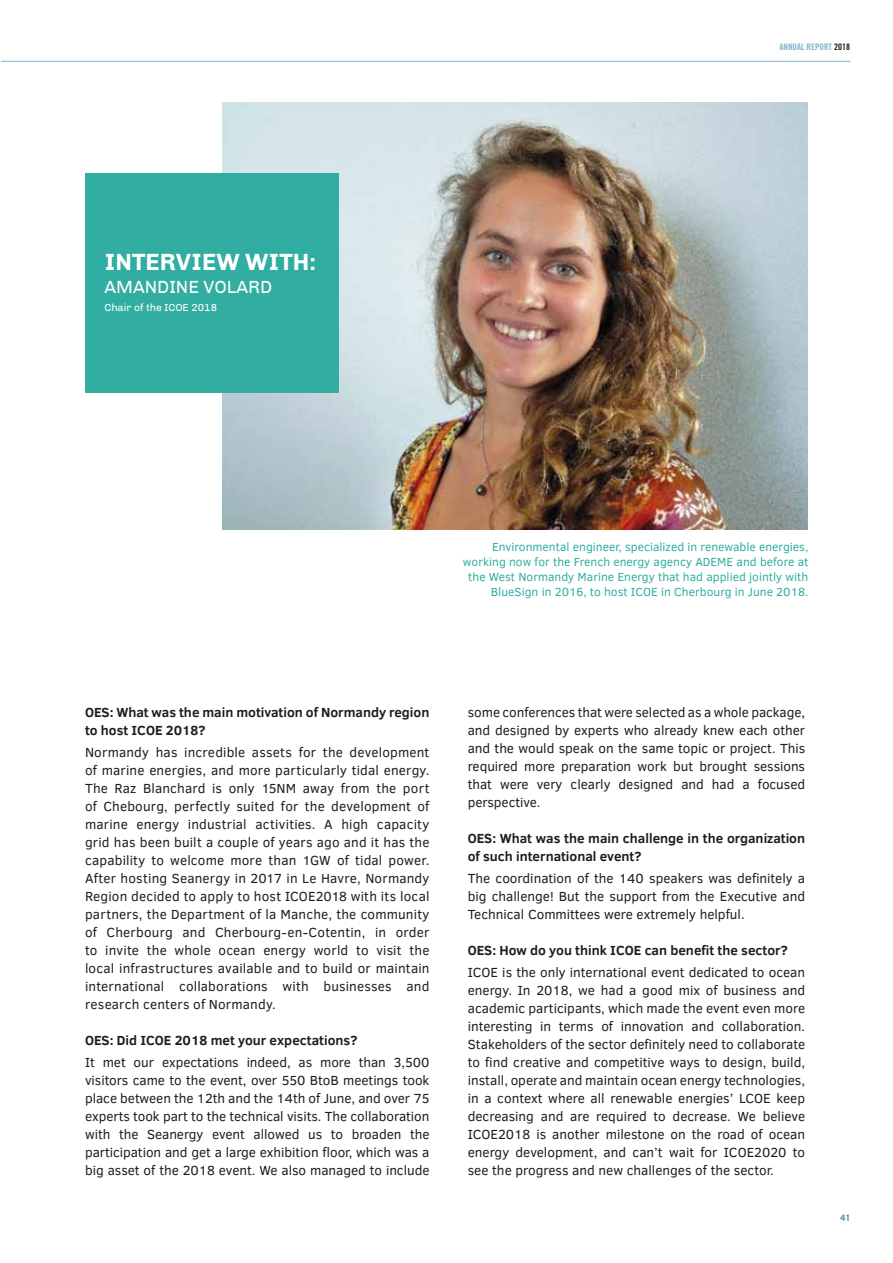
<style>
.page{position:relative;width:893px;height:1263px;background:#fff}
.page>*{position:absolute;margin:0;border:0;box-sizing:border-box;transform-origin:0 0}
.t1{font:700 24px "Chivo";color:#fff}
.t2{font:18px "Chivo";color:#fff}
.t3{font:13.5px/18px "Clear Sans";color:#1d1d1b;text-align:justify}
.t4{font:700 13.5px/18px "Clear Sans";color:#1d1d1b}
.t5{font:12px/15px "Clear Sans";color:#31aea1;text-align:right}
.t6{font:10.5px "Chivo";color:#fff}
.t7{font:9px "Trade Gothic Bold Cond Twenty";color:#7fb4cc}
.t8{font:700 9px "Trade Gothic";color:#50869f}
.s1{color:#1d1d1b}
</style>
<div class="page">
<hr style="left:1px;top:61px;width:849px;height:1px;background:#7fb4cc">
<img style="left:222px;top:102px;width:585px;height:428px">
<div style="left:86px;top:173px;width:253px;height:220px;background:#31aea1"></div>
<h1 class="t1" style="left:104px;top:248px;width:213px">INTERVIEW WITH:</h1>
<h2 class="t2" style="left:104px;top:276px;width:169px">AMANDINE VOLARD</h2>
<p class="t6" style="left:104px;top:301px;width:114px">Chair of the ICOE 2018</p>
<p class="t7" style="left:780px;top:41px;width:72px">ANNUAL REPORT <span class="s1">2018</span></p>
<p class="t5" style="left:463px;top:539px;width:347px">Environmental engineer, specialized in renewable energies, working now for the French energy agency ADEME and before at the West Normandy Marine Energy that had applied jointly with BlueSign in 2016, to host ICOE in Cherbourg in June 2018.</p>
<p class="t4" style="left:85px;top:703px;width:346px">OES: What was the main motivation of Normandy region to host ICOE 2018?</p>
<p class="t3" style="left:85px;top:743px;width:346px">Normandy has incredible assets for the development of marine energies, and more particularly tidal energy.<br>The Raz Blanchard is only 15NM away from the port of Chebourg, perfectly suited for the development of marine energy industrial activities. A high capacity grid has been built a couple of years ago and it has the capability to welcome more than 1GW of tidal power.<br>After hosting Seanergy in 2017 in Le Havre, Normandy Region decided to apply to host ICOE2018 with its local partners, the Department of la Manche, the community of Cherbourg and Cherbourg-en-Cotentin, in order to invite the whole ocean energy world to visit the local infrastructures available and to build or maintain international collaborations with businesses and research centers of Normandy.</p>
<p class="t4" style="left:85px;top:1031px;width:274px">OES: Did ICOE 2018 met your expectations?</p>
<p class="t3" style="left:85px;top:1053px;width:346px">It met our expectations indeed, as more than 3,500 visitors came to the event, over 550 BtoB meetings took place between the 12th and the 14th of June, and over 75 experts took part to the technical visits. The collaboration with the Seanergy event allowed us to broaden the participation and get a large exhibition floor, which was a big asset of the 2018 event. We also managed to include</p>
<p class="t3" style="left:468px;top:703px;width:339px">some conferences that were selected as a whole package, and designed by experts who already knew each other and the would speak on the same topic or project. This required more preparation work but brought sessions that were very clearly designed and had a focused perspective.</p>
<p class="t4" style="left:468px;top:828px;width:339px">OES: What was the main challenge in the organization of such international event?</p>
<p class="t3" style="left:468px;top:869px;width:339px">The coordination of the 140 speakers was definitely a big challenge! But the support from the Executive and Technical Committees were extremely helpful.</p>
<p class="t4" style="left:468px;top:941px;width:321px">OES: How do you think ICOE can benefit the sector?</p>
<p class="t3" style="left:468px;top:963px;width:339px">ICOE is the only international event dedicated to ocean energy. In 2018, we had a good mix of business and academic participants, which made the event even more interesting in terms of innovation and collaboration.<br>Stakeholders of the sector definitely need to collaborate to find creative and competitive ways to design, build, install, operate and maintain ocean energy technologies, in a context where all renewable energies’ LCOE keep decreasing and are required to decrease. We believe ICOE2018 is another milestone on the road of ocean energy development, and can’t wait for ICOE2020 to see the progress and new challenges of the sector.</p>
<p class="t8" style="left:840px;top:1212px;width:12px">41</p>
</div>
